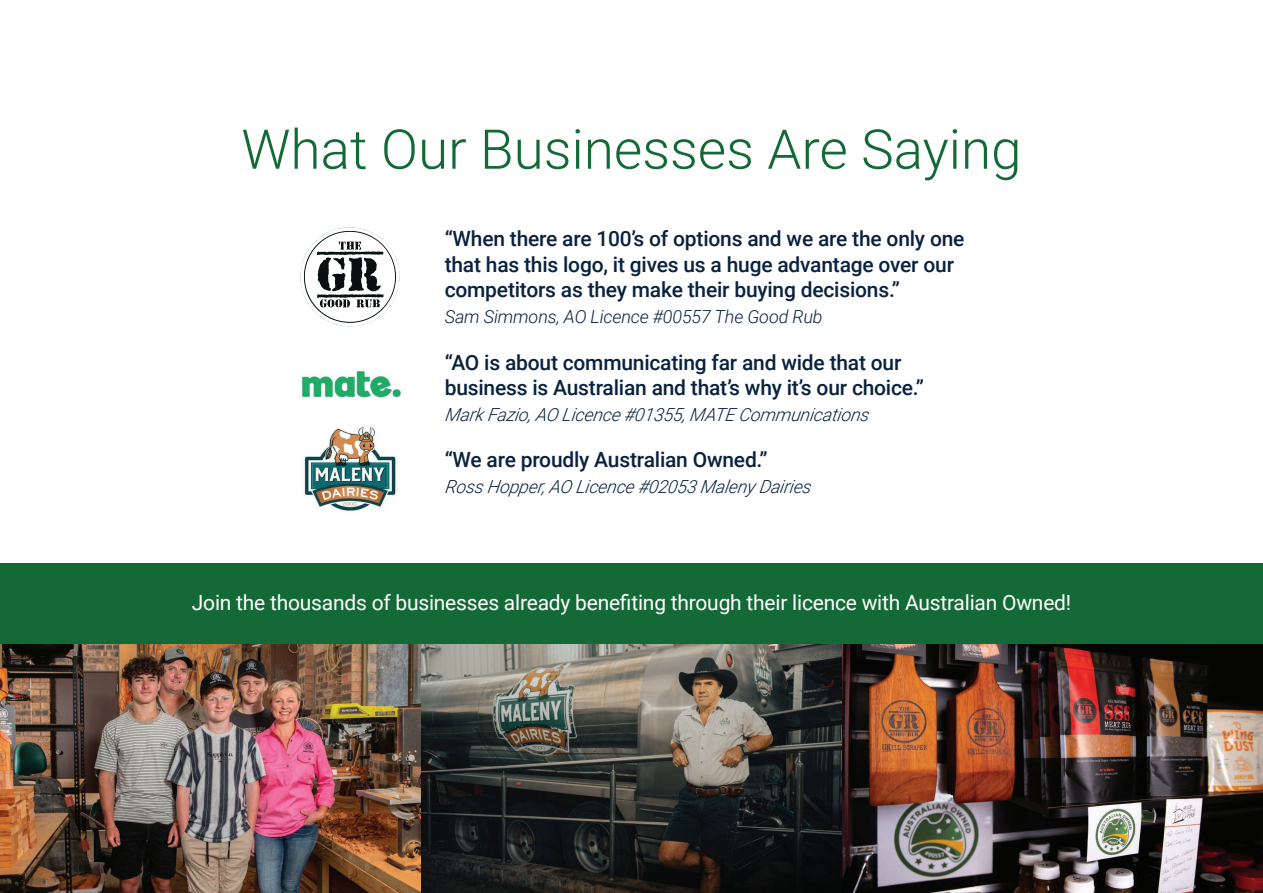
<style>
.page{position:relative;width:1263px;height:893px;background:#fff}
.page>*{position:absolute;margin:0;border:0;box-sizing:border-box;transform-origin:0 0}
.t1{font:300 54.9px "Roboto";color:#146a36}
.t2{font:500 21px/25.5px "Roboto";letter-spacing:-.01em;color:#092240}
.t3{font:21px "Roboto";letter-spacing:-.01em;color:#fff}
.t4{font:italic 300 18px "Roboto";letter-spacing:-.01em;color:#092240}
</style>
<div class="page">
<img style="left:300px;top:227px;width:99px;height:99px">
<img style="left:301px;top:370px;width:100px;height:28px">
<img style="left:304px;top:427px;width:92px;height:84px">
<div style="left:0;top:563px;width:1263px;height:81px;background:#146a36"></div>
<img style="left:0;top:644px;width:421px;height:249px">
<svg style="left:421px;top:644px;width:421px;height:249px;background:#44443f"></svg>
<img style="left:842px;top:644px;width:421px;height:249px">
<h1 class="t1" style="left:241px;top:111px;width:782px">What Our Businesses Are Saying</h1>
<p class="t2" style="left:445px;top:225px;width:521px">“When there are 100’s of options and we are the only one that has this logo, it gives us a huge advantage over our competitors as they make their buying decisions.”</p>
<p class="t4" style="left:445px;top:304px;width:379px">Sam Simmons, AO Licence #00557 The Good Rub</p>
<p class="t2" style="left:445px;top:349px;width:481px">“AO is about communicating far and wide that our business is Australian and that’s why it’s our choice.”</p>
<p class="t4" style="left:445px;top:402px;width:430px">Mark Fazio, A O Licence #01355, MATE Communications</p>
<p class="t2" style="left:445px;top:446px;width:324px">“We are proudly Australian Owned.”</p>
<p class="t4" style="left:445px;top:474px;width:372px">Ross Hopp er, A O Licence #02053 Maleny Dairies</p>
<p class="t3" style="left:192px;top:588px;width:881px">Join the thousands of businesses already benefiting through their licence with Australian Owned!</p>
</div>
